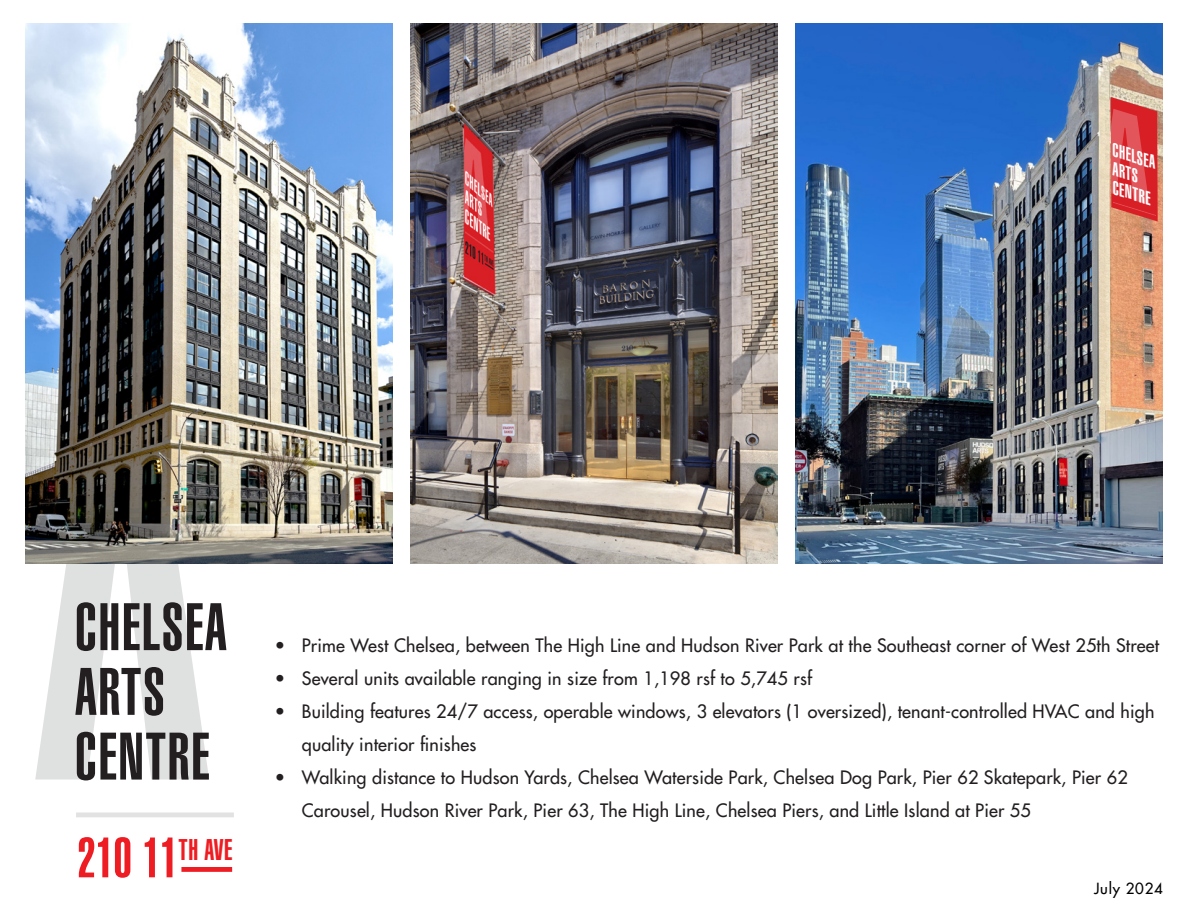
<style>
.page{position:relative;width:1188px;height:918px;background:#fff}
.page>*{position:absolute;margin:0;border:0;box-sizing:border-box;transform-origin:0 0}
.t1{font:65.85px/64.7px "Helvetica LT Std Ultra Comp";letter-spacing:.025em;color:#231f20}
.t2{font:55.95px "Helvetica LT Std Ultra Comp";color:#ee1d23}
.t3{font:italic 18.15px "Helvetica LT Std Ultra Comp";color:#fff;scale:1.07 1}
.t4{font:500 18px/33px "Futura Std";letter-spacing:.01em;color:#231f20}
.t5{font:500 15px "Futura Std";letter-spacing:.05em;color:#000}
</style>
<div class="page">
<svg style="left:35px;top:563px;width:174px;height:217px;fill:#dfe0e0"></svg>
<div style="left:76px;top:812px;width:158px;height:5px;background:#e2e2e2"></div>
<div style="left:181px;top:867px;width:51px;height:5px;background:#ee1d23"></div>
<img style="left:25px;top:23px;width:367px;height:540px">
<img style="left:410px;top:23px;width:367px;height:540px">
<img style="left:795px;top:24px;width:368px;height:540px">
<svg style="left:1111px;top:97px;width:47px;height:124px"></svg>
<p class="t3" style="left:1117px;top:140px;width:43px;rotate:17deg">CHELSEA</p>
<p class="t3" style="left:1118px;top:159px;width:26px;rotate:17deg">ARTS</p>
<p class="t3" style="left:1118px;top:178px;width:39px;rotate:17deg">CENTRE</p>
<h1 class="t1" style="left:75px;top:596px;width:153px">CHELSEA<br>ARTS<br>CENTRE</h1>
<h2 class="t2" style="left:77px;top:826px;width:157px">210 11<sup>TH</sup> <sup>AVE</sup></h2>
<p class="t4" style="left:275px;top:629px;width:886px">• Prime West Chelsea, between The High Line and Hudson River Park at the Southeast corner of West 25th Street</p>
<p class="t4" style="left:275px;top:662px;width:539px">• Several units available ranging in size from 1,198 rsf to 5,745 rsf</p>
<p class="t4" style="left:302px;top:695px;width:854px;text-indent:-27px">• Building features 24/7 access, operable windows, 3 elevators (1 oversized), tenant-controlled HVAC and high quality interior finishes</p>
<p class="t4" style="left:302px;top:761px;width:827px;text-indent:-27px">• Walking distance to Hudson Yards, Chelsea Waterside Park, Chelsea Dog Park, Pier 62 Skatepark, Pier 62<br>Carousel, Hudson River Park, Pier 63, The High Line, Chelsea Piers, and Little Island at Pier 55</p>
<p class="t5" style="left:1094px;top:879px;width:70px">July 2024</p>
</div>
